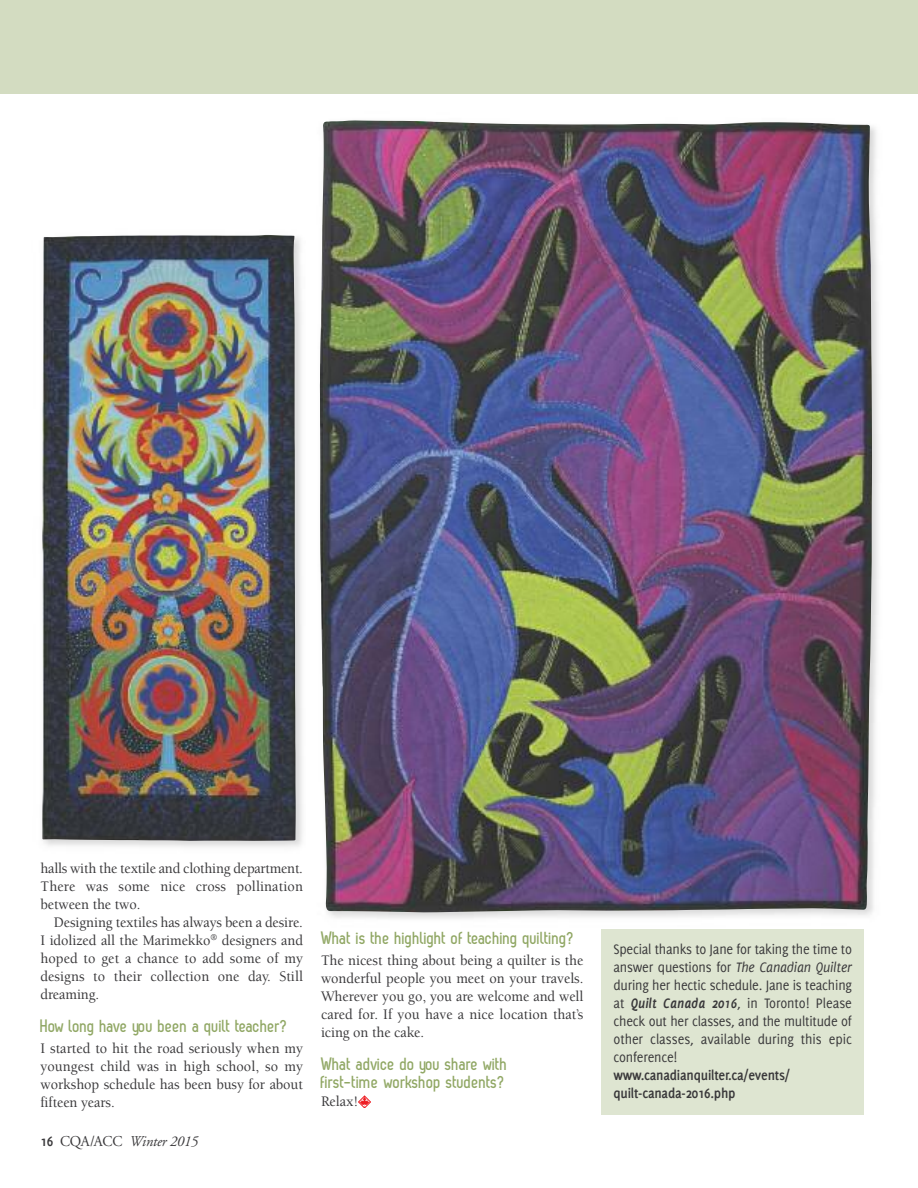
<style>
.page{position:relative;width:918px;height:1188px;background:#fff}
.page>*{position:absolute;margin:0;border:0;box-sizing:border-box;transform-origin:0 0}
.t1{font:700 18px/18px "Zag";letter-spacing:-.005em;color:#90a764}
.t2{font:500 15px/18px "Berkeley Std";letter-spacing:.005em;color:#39383a;text-align:justify;scale:.95 1}
.t3{font:15px/18px "Delicious";letter-spacing:-.005em;color:#39383a;text-align:justify;scale:.95 1}
.t4{font:700 15px/18px "Delicious";letter-spacing:-.015em;color:#39383a;scale:.95 1}
.t5{font:italic 15px "Adobe Garamond";letter-spacing:-.01em;color:#39383a;scale:.96 1}
.s1{font-family:"Delicious";font-weight:700;font-style:normal}
.s2{font-style:normal}
.s3{font-style:italic}
.s4{font-weight:700;font-style:italic}
</style>
<div class="page">
<div style="left:602px;top:930px;width:262px;height:185px;background:#dee5d1"></div>
<img style="left:320px;top:120px;width:552px;height:792px">
<img style="left:320px;top:224px;width:3px;height:511px">
<img style="left:42px;top:235px;width:254px;height:606px">
<div style="left:0;top:0;width:918px;height:94px;background:#d3dcc1"></div>
<svg style="left:358px;top:1096px;width:13px;height:12px"></svg>
<p class="t2" style="left:40px;top:860px;width:278px">halls with the textile and clothing department.<br>There was some nice cross pollination between the two.</p>
<p class="t2" style="left:40px;top:914px;width:278px;text-indent:14px">Designing textiles has always been a desire.<br>I idolized all the Marimekko<sup>®</sup> designers and hoped to get a chance to add some of my designs to their collection one day. Still dreaming.</p>
<p class="t1" style="left:40px;top:1016px;width:249px">How long have you been a quilt teacher?</p>
<p class="t2" style="left:41px;top:1040px;width:278px">I started to hit the road seriously when my youngest child was in high school, so my workshop schedule has been busy for about fifteen years.</p>
<p class="t5" style="left:40px;top:1135px;width:165px"><span class="s1">16</span> <span class="s2">CQA/ACC</span> Winter 2015</p>
<p class="t1" style="left:321px;top:929px;width:255px">What is the highlight of teaching quilting?</p>
<p class="t2" style="left:321px;top:953px;width:278px">The nicest thing about being a quilter is the wonderful people you meet on your travels.<br>Wherever you go, you are welcome and well cared for. If you have a nice location that’s icing on the cake.</p>
<p class="t1" style="left:321px;top:1055px;width:188px">What advice do you share with first-time workshop students?</p>
<p class="t2" style="left:321px;top:1094px;width:41px">Relax!</p>
<p class="t3" style="left:614px;top:941px;width:253px">Special thanks to Jane for taking the time to answer questions for <span class="s3">The Canadian Quilter </span>during her hectic schedule. Jane is teaching at <span class="s4">Quilt Canada 2016</span>, in Toronto! Please check out her classes, and the multitude of other classes, available during this epic conference!</p>
<p class="t4" style="left:614px;top:1067px;width:187px">www.canadianquilter.ca/events/ quilt-canada-2016.php</p>
</div>
